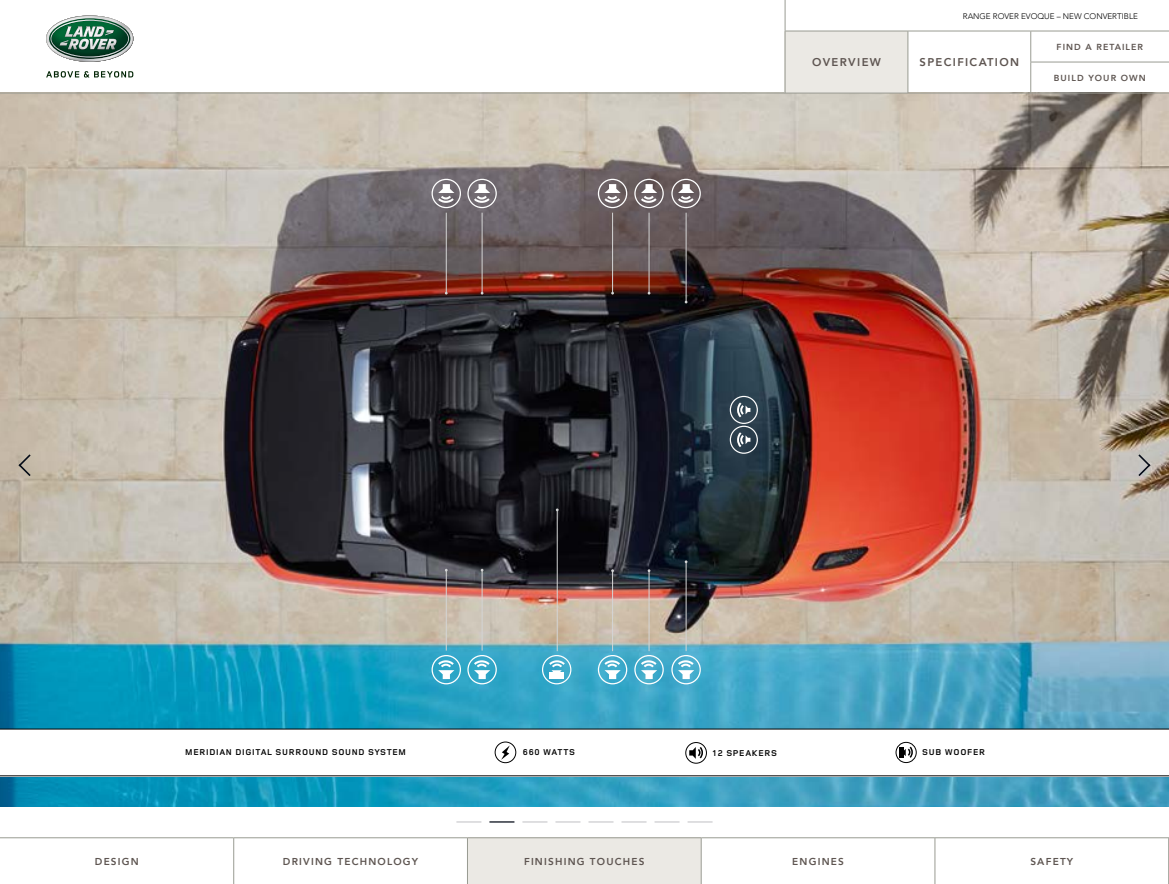
<style>
.page{position:relative;width:1169px;height:884px;background:#fff}
.page>*{position:absolute;margin:0;border:0;box-sizing:border-box;transform-origin:0 0}
.t1{font:800 11.25px "Avenir LT Com";letter-spacing:.12em;color:#5e5551}
.t2{font:800 10px "Avenir LT Com";letter-spacing:.12em;color:#5e5551}
.t3{font:700 8.75px "Land Rover Wide";color:#000}
.t4{font:800 8.75px "Avenir LT Com";letter-spacing:.12em;color:#5e5551}
.t5{font:300 8.12px "Avenir LT Com";color:#000}
</style>
<div class="page">
<svg style="left:46px;top:71px;width:87px;height:7px"></svg>
<svg style="left:46px;top:16px;width:87px;height:46px"></svg>
<img style="left:0;top:94px;width:1168px;height:712px">
<div style="left:0;top:729px;width:1168px;height:47px;background:#fff"></div>
<hr style="left:0;top:775px;width:1168px;height:1px;background:#000">
<hr style="left:0;top:728px;width:1168px;height:1px;background:#000">
<div style="left:895px;top:742px;width:21px;height:21px;border:1px solid #000;border-radius:50%"></div>
<svg style="left:903px;top:745px;width:10px;height:14px"></svg>
<hr style="left:899px;top:747px;width:4px;height:10px;background:#000">
<svg style="left:501px;top:746px;width:8px;height:13px"></svg>
<div style="left:494px;top:741px;width:22px;height:22px;border:1px solid #000;border-radius:50%"></div>
<div style="left:685px;top:742px;width:21px;height:21px;border:1px solid #000;border-radius:50%"></div>
<svg style="left:689px;top:745px;width:14px;height:15px"></svg>
<div style="left:597px;top:655px;width:30px;height:29px;border:1px solid #fff;border-radius:50%"></div>
<svg style="left:602px;top:659px;width:20px;height:20px"></svg>
<div style="left:597px;top:179px;width:30px;height:29px;border:1px solid #fff;border-radius:50%"></div>
<svg style="left:602px;top:184px;width:20px;height:20px"></svg>
<div style="left:634px;top:655px;width:29px;height:29px;border:1px solid #fff;border-radius:50%"></div>
<svg style="left:638px;top:659px;width:20px;height:20px"></svg>
<div style="left:634px;top:179px;width:29px;height:29px;border:1px solid #fff;border-radius:50%"></div>
<svg style="left:638px;top:184px;width:20px;height:20px"></svg>
<hr style="left:685px;top:562px;width:1px;height:89px;background:#d4d5d5">
<hr style="left:685px;top:213px;width:1px;height:89px;background:#d4d5d5">
<div style="left:542px;top:655px;width:29px;height:29px;border:1px solid #fff;border-radius:50%"></div>
<svg style="left:547px;top:659px;width:20px;height:14px"></svg>
<div style="left:549px;top:672px;width:14px;height:7px;background:#fff"></div>
<hr style="left:557px;top:510px;width:1px;height:141px;background:#d4d5d5">
<hr style="left:612px;top:570px;width:1px;height:81px;background:#d4d5d5">
<hr style="left:612px;top:213px;width:1px;height:80px;background:#d4d5d5">
<hr style="left:648px;top:570px;width:1px;height:81px;background:#d4d5d5">
<hr style="left:648px;top:213px;width:1px;height:80px;background:#d4d5d5">
<div style="left:671px;top:655px;width:29px;height:29px;border:1px solid #fff;border-radius:50%"></div>
<svg style="left:675px;top:659px;width:20px;height:20px"></svg>
<div style="left:671px;top:179px;width:29px;height:29px;border:1px solid #fff;border-radius:50%"></div>
<svg style="left:675px;top:184px;width:20px;height:20px"></svg>
<div style="left:729px;top:426px;width:28px;height:28px;border:1px solid #fff;border-radius:50%"></div>
<svg style="left:736px;top:430px;width:14px;height:19px"></svg>
<div style="left:729px;top:396px;width:28px;height:28px;border:1px solid #fff;border-radius:50%"></div>
<svg style="left:736px;top:400px;width:14px;height:19px"></svg>
<div style="left:467px;top:655px;width:30px;height:29px;border:1px solid #fff;border-radius:50%"></div>
<svg style="left:471px;top:659px;width:21px;height:20px"></svg>
<hr style="left:481px;top:570px;width:1px;height:80px;background:#d4d5d5">
<div style="left:431px;top:655px;width:30px;height:29px;border:1px solid #fff;border-radius:50%"></div>
<svg style="left:436px;top:659px;width:20px;height:20px"></svg>
<hr style="left:446px;top:570px;width:1px;height:80px;background:#d4d5d5">
<div style="left:467px;top:179px;width:30px;height:29px;border:1px solid #fff;border-radius:50%"></div>
<svg style="left:471px;top:184px;width:21px;height:20px"></svg>
<hr style="left:481px;top:213px;width:1px;height:80px;background:#d4d5d5">
<div style="left:431px;top:179px;width:30px;height:29px;border:1px solid #fff;border-radius:50%"></div>
<svg style="left:436px;top:184px;width:20px;height:20px"></svg>
<hr style="left:446px;top:213px;width:1px;height:80px;background:#d4d5d5">
<div style="left:784px;top:31px;width:123px;height:62px;background:#ebe9e4"></div>
<div style="left:467px;top:837px;width:234px;height:47px;background:#ebe9e4"></div>
<svg style="left:621px;top:821px;width:25px;height:1px"></svg>
<svg style="left:654px;top:821px;width:25px;height:1px"></svg>
<svg style="left:687px;top:821px;width:25px;height:1px"></svg>
<svg style="left:588px;top:821px;width:25px;height:1px"></svg>
<svg style="left:555px;top:821px;width:25px;height:1px"></svg>
<svg style="left:522px;top:821px;width:25px;height:1px"></svg>
<svg style="left:489px;top:821px;width:25px;height:1px"></svg>
<svg style="left:456px;top:821px;width:25px;height:1px"></svg>
<svg style="left:1138px;top:454px;width:12px;height:22px"></svg>
<svg style="left:19px;top:454px;width:12px;height:22px"></svg>
<hr style="left:0;top:93px;width:1168px;height:1px;background:#999b92">
<hr style="left:784px;top:0;width:1px;height:31px;background:#999b92">
<hr style="left:784px;top:31px;width:123px;height:1px;background:#999b92">
<hr style="left:784px;top:31px;width:1px;height:31px;background:#999b92">
<hr style="left:907px;top:31px;width:123px;height:1px;background:#999b92">
<hr style="left:907px;top:31px;width:1px;height:31px;background:#999b92">
<hr style="left:1030px;top:31px;width:1px;height:31px;background:#999b92">
<hr style="left:784px;top:62px;width:1px;height:31px;background:#999b92">
<hr style="left:907px;top:62px;width:1px;height:31px;background:#999b92">
<hr style="left:1030px;top:62px;width:1px;height:31px;background:#999b92">
<hr style="left:1030px;top:31px;width:138px;height:1px;background:#999b92">
<hr style="left:1030px;top:62px;width:138px;height:1px;background:#999b92">
<hr style="left:0;top:837px;width:234px;height:1px;background:#999b92">
<hr style="left:234px;top:837px;width:233px;height:1px;background:#999b92">
<hr style="left:233px;top:838px;width:1px;height:46px;background:#999b92">
<hr style="left:467px;top:837px;width:234px;height:1px;background:#999b92">
<hr style="left:467px;top:838px;width:1px;height:46px;background:#999b92">
<hr style="left:701px;top:837px;width:233px;height:1px;background:#999b92">
<hr style="left:700px;top:838px;width:1px;height:46px;background:#999b92">
<hr style="left:934px;top:837px;width:234px;height:1px;background:#999b92">
<hr style="left:934px;top:838px;width:1px;height:46px;background:#999b92">
<hr style="left:1168px;top:838px;width:1px;height:46px;background:#999b92">
<p class="t5" style="left:962px;top:11px;width:176px">RANGE ROVER EVOQUE – NEW CONVERTIBLE</p>
<p class="t1" style="left:812px;top:56px;width:70px">OVERVIEW</p>
<p class="t1" style="left:919px;top:56px;width:101px">SPECIFICATION</p>
<p class="t4" style="left:1056px;top:42px;width:88px">FIND A RETAILER</p>
<p class="t4" style="left:1053px;top:73px;width:93px">BUILD YOUR OWN</p>
<p class="t3" style="left:185px;top:746px;width:223px">MERIDIAN DIGITAL SURROUND SOUND SYSTEM</p>
<p class="t3" style="left:522px;top:746px;width:54px">660 WATTS</p>
<p class="t3" style="left:712px;top:746px;width:67px">12 SPEAKERS</p>
<p class="t3" style="left:921px;top:746px;width:65px">SUB WOOFER</p>
<p class="t2" style="left:95px;top:855px;width:45px">DESIGN</p>
<p class="t2" style="left:283px;top:855px;width:137px">DRIVING TECHNOLOGY</p>
<p class="t2" style="left:524px;top:855px;width:122px">FINISHING TOUCHES</p>
<p class="t2" style="left:792px;top:855px;width:53px">ENGINES</p>
<p class="t2" style="left:1030px;top:855px;width:44px">SAFETY</p>
</div>
